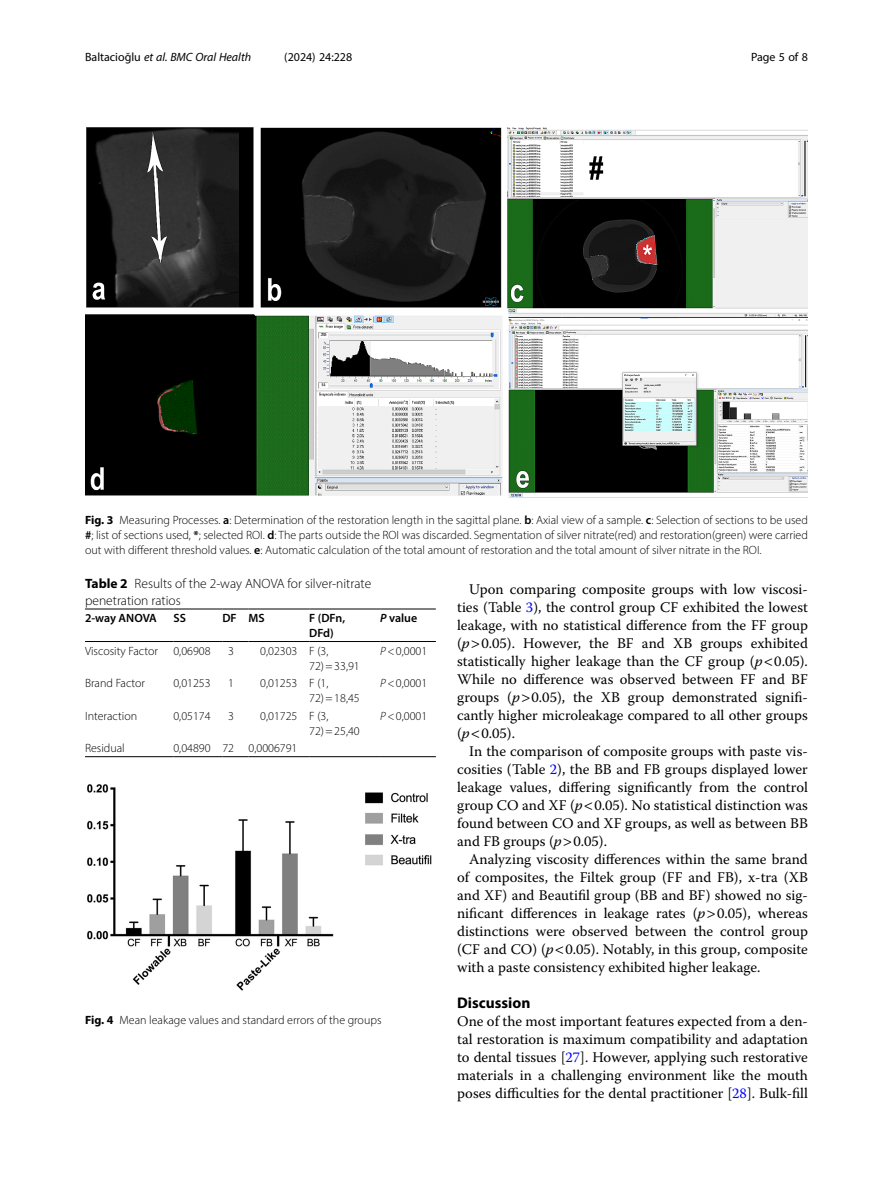
<style>
.page{position:relative;width:893px;height:1191px;background:#fff}
.page>*{position:absolute;margin:0;border:0;box-sizing:border-box;transform-origin:0 0}
.Head_1{font:700 15.45px "Myriad Pro";color:#000}
.Body_Text_Indent{font:14.7px/18px "Warnock Pro";color:#000;text-align:justify}
.Body_Text{font:14.7px/18px "Warnock Pro";color:#000;text-align:justify}
.Table_Caption{font:300 13.5px/16.5px "Myriad Pro";color:#000}
.Figure_Caption{font:300 12px/15px "Myriad Pro";color:#000;text-align:justify}
.Table_Body{font:300 12px/15px "Myriad Pro";color:#000}
.Table_Body_Tab2_Deci{font:300 12px "Myriad Pro";color:#000}
.Table_Head{font:600 12px/15px "Myriad Pro";color:#000}
.t1{font:italic 12px "Myriad Pro";color:#000}
.t2{font:12px "Myriad Pro";color:#000}
.s1{font-style:normal}
.s2{font-weight:700}
.s3{font-weight:600}
.s4{font-style:italic}
.s5{color:#00f}
</style>
<div class="page">
<hr style="left:85px;top:641px;width:88px;height:1px;background:#000">
<hr style="left:173px;top:609px;width:49px;height:1px;background:#000">
<hr style="left:173px;top:641px;width:49px;height:1px;background:#000">
<svg style="left:222px;top:609px;width:27px;height:1px"></svg>
<svg style="left:222px;top:641px;width:27px;height:1px"></svg>
<hr style="left:249px;top:609px;width:60px;height:1px;background:#000">
<hr style="left:249px;top:641px;width:60px;height:1px;background:#000">
<hr style="left:309px;top:609px;width:71px;height:1px;background:#000">
<hr style="left:309px;top:641px;width:71px;height:1px;background:#000">
<hr style="left:380px;top:609px;width:56px;height:1px;background:#000">
<hr style="left:380px;top:641px;width:56px;height:1px;background:#000">
<hr style="left:85px;top:756px;width:88px;height:1px;background:#000">
<hr style="left:173px;top:756px;width:49px;height:1px;background:#000">
<svg style="left:222px;top:756px;width:27px;height:1px"></svg>
<hr style="left:249px;top:756px;width:60px;height:1px;background:#000">
<hr style="left:309px;top:756px;width:71px;height:1px;background:#000">
<hr style="left:380px;top:756px;width:56px;height:1px;background:#000">
<hr style="left:85px;top:609px;width:88px;height:1px;background:#000">
<img style="left:87px;top:784px;width:345px;height:207px">
<img style="left:85px;top:127px;width:723px;height:370px">
<p class="t1" style="left:85px;top:50px;width:168px"><span class="s1">Baltacioğlu</span> et al. BMC Oral Health</p>
<p class="t2" style="left:284px;top:50px;width:70px">(2024) 24:228</p>
<p class="t2" style="left:751px;top:50px;width:58px">Page 5 of 8</p>
<p class="Figure_Caption" style="left:85px;top:513px;width:724px"><span class="s2">Fig. 3</span> Measuring Processes. <span class="s3">a</span>: Determination of the restoration length in the sagittal plane. <span class="s3">b</span>: Axial view of a sample. <span class="s3">c</span>: Selection of sections to be used <span class="s3">#</span>; list of sections used, <span class="s3">*</span>; selected ROI. <span class="s3">d</span>: The parts outside the ROI was discarded. Segmentation of silver nitrate(red) and restoration(green) were carried out with different threshold values. <span class="s3">e</span>: Automatic calculation of the total amount of restoration and the total amount of silver nitrate in the ROI.</p>
<p class="Table_Caption" style="left:85px;top:575px;width:288px"><span class="s2">Table 2</span> Results of the 2-way ANOVA for silver-nitrate penetration ratios</p>
<p class="Table_Head" style="left:85px;top:610px;width:73px">2-way ANOVA</p>
<p class="Table_Head" style="left:173px;top:610px;width:14px">SS</p>
<p class="Table_Head" style="left:222px;top:610px;width:16px">DF</p>
<p class="Table_Head" style="left:249px;top:610px;width:18px">MS</p>
<p class="Table_Head" style="left:309px;top:610px;width:37px">F (DFn,<br>DFd)</p>
<p class="Table_Head" style="left:380px;top:610px;width:39px"><span class="s4">P</span> value</p>
<p class="Table_Body" style="left:85px;top:643px;width:74px">Viscosity Factor</p>
<p class="Table_Body_Tab2_Deci" style="left:173px;top:643px;width:39px">0,06908</p>
<p class="Table_Body_Tab2_Deci" style="left:228px;top:643px;width:7px">3</p>
<p class="Table_Body_Tab2_Deci" style="left:260px;top:643px;width:39px">0,02303</p>
<p class="Table_Body" style="left:309px;top:643px;width:52px">F (3,<br>72)=33,91</p>
<p class="Table_Body" style="left:380px;top:643px;width:49px"><span class="s4">P</span>&lt;0,0001</p>
<p class="Table_Body" style="left:85px;top:676px;width:62px">Brand Factor</p>
<p class="Table_Body_Tab2_Deci" style="left:173px;top:676px;width:39px">0,01253</p>
<p class="Table_Body_Tab2_Deci" style="left:228px;top:676px;width:7px">1</p>
<p class="Table_Body_Tab2_Deci" style="left:260px;top:676px;width:39px">0,01253</p>
<p class="Table_Body" style="left:309px;top:676px;width:52px">F (1,<br>72)=18,45</p>
<p class="Table_Body" style="left:380px;top:676px;width:49px"><span class="s4">P</span>&lt;0,0001</p>
<p class="Table_Body" style="left:85px;top:708px;width:54px">Interaction</p>
<p class="Table_Body_Tab2_Deci" style="left:173px;top:708px;width:39px">0,05174</p>
<p class="Table_Body_Tab2_Deci" style="left:228px;top:708px;width:7px">3</p>
<p class="Table_Body_Tab2_Deci" style="left:260px;top:708px;width:39px">0,01725</p>
<p class="Table_Body" style="left:309px;top:708px;width:52px">F (3,<br>72)=25,40</p>
<p class="Table_Body" style="left:380px;top:708px;width:49px"><span class="s4">P</span>&lt;0,0001</p>
<p class="Table_Body" style="left:85px;top:741px;width:41px">Residual</p>
<p class="Table_Body_Tab2_Deci" style="left:173px;top:741px;width:39px">0,04890</p>
<p class="Table_Body_Tab2_Deci" style="left:222px;top:741px;width:13px">72</p>
<p class="Table_Body_Tab2_Deci" style="left:249px;top:741px;width:50px">0,0006791</p>
<p class="Figure_Caption" style="left:85px;top:1012px;width:298px"><span class="s2">Fig. 4</span> Mean leakage values and standard errors of the groups</p>
<p class="Body_Text_Indent" style="left:457px;top:580px;width:352px;text-indent:12px">Upon comparing composite groups with low viscosi&shy;ties (Table <span class="s5">3</span>), the control group CF exhibited the lowest leakage, with no statistical difference from the FF group (<span class="s4">p</span> 0.05). However, the BF and XB groups exhibited statistically higher leakage than the CF group (<span class="s4">p</span> 0.05).<br>While no difference was observed between FF and BF groups (<span class="s4">p</span> 0.05), the XB group demonstrated signifi&shy;cantly higher microleakage compared to all other groups (<span class="s4">p</span> 0.05).</p>
<p class="Body_Text_Indent" style="left:457px;top:742px;width:352px;text-indent:12px">In the comparison of composite groups with paste vis&shy;cosities (Table <span class="s5">2</span>), the BB and FB groups displayed lower leakage values, differing significantly from the control group CO and XF (<span class="s4">p</span> 0.05). No statistical distinction was found between CO and XF groups, as well as between BB and FB groups (<span class="s4">p</span> 0.05).</p>
<p class="Body_Text_Indent" style="left:457px;top:850px;width:352px;text-indent:12px">Analyzing viscosity differences within the same brand of composites, the Filtek group (FF and FB), x-tra (XB and XF) and Beautifil group (BB and BF) showed no sig&shy;nificant differences in leakage rates (<span class="s4">p</span> 0.05), whereas distinctions were observed between the control group (CF and CO) (<span class="s4">p</span> 0.05). Notably, in this group, composite with a paste consistency exhibited higher leakage.</p>
<p class="Head_1" style="left:457px;top:993px;width:75px">Discussion</p>
<p class="Body_Text" style="left:457px;top:1012px;width:352px">One of the most important features expected from a den&shy;tal restoration is maximum compatibility and adaptation to dental tissues [<span class="s5">27</span>]. However, applying such restorative materials in a challenging environment like the mouth poses difficulties for the dental practitioner [<span class="s5">28</span>]. Bulk-fill</p>
</div>
